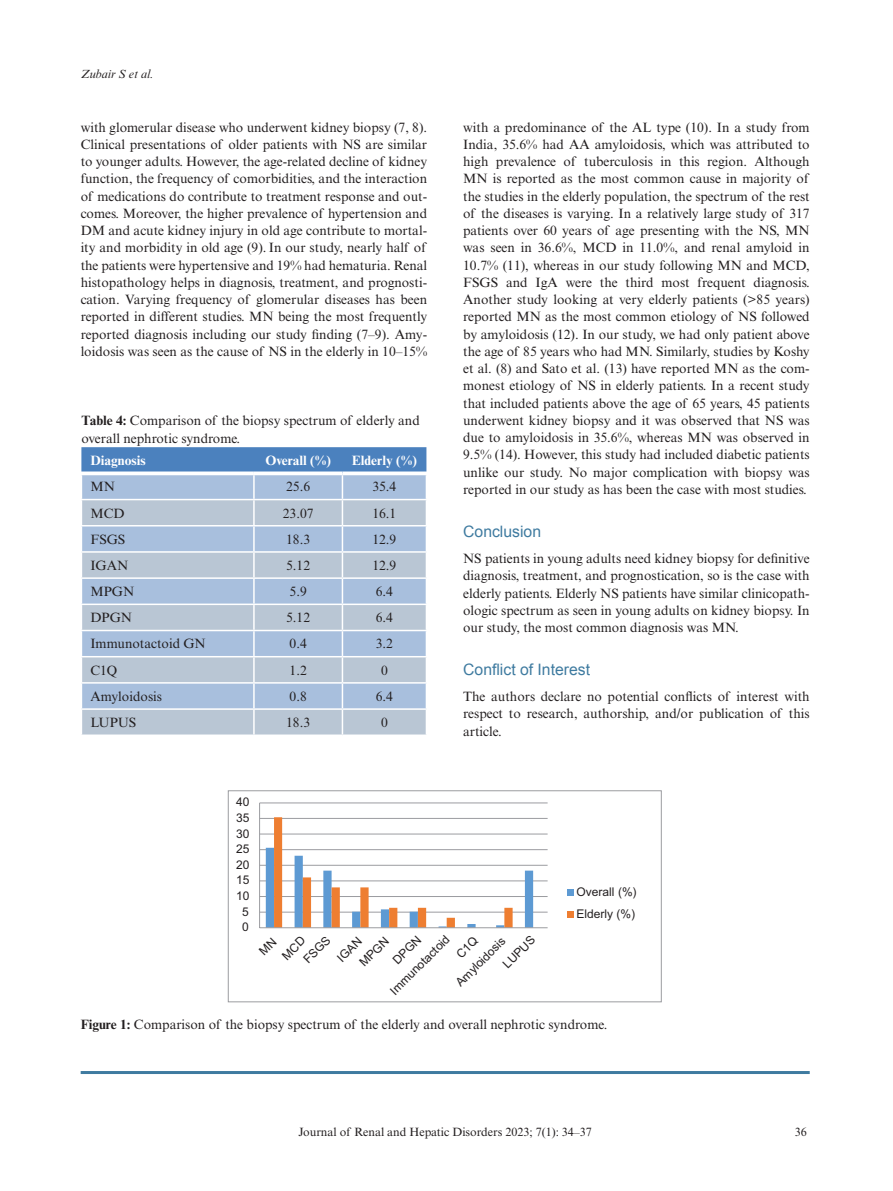
<style>
.page{position:relative;width:893px;height:1191px;background:#fff}
.page>*{position:absolute;margin:0;border:0;box-sizing:border-box;transform-origin:0 0}
.t1{font:15.75px "Arial";color:#3f7ba0}
.TX{font:13.5px/17.2px "Times New Roman MT Std";color:#231f20;text-align:justify}
.TB{font:13.5px "Times New Roman MT Std";color:#231f20}
.FGC{font:13.5px "Times New Roman MT Std";color:#231f20}
.TT{font:13.5px/17.2px "Times New Roman MT Std";color:#231f20}
.TCH{font:700 13.5px "Times New Roman MT Std";color:#fff}
.t2{font:12px/21.8px "Arial";color:#231f20}
.t3{font:12px "Times New Roman MT Std";color:#231f20}
.t4{font:italic 12px "Times New Roman MT Std";color:#231f20}
.s1{font-weight:700}
</style>
<div class="page">
<hr style="left:81px;top:1071px;width:729px;height:3px;background:#3f7ba0">
<svg style="left:81px;top:447px;width:346px;height:287px;background:#adc1d9"></svg>
<hr style="left:260px;top:911px;width:288px;height:1px;background:#9b9ca0">
<hr style="left:260px;top:896px;width:288px;height:1px;background:#9b9ca0">
<hr style="left:260px;top:880px;width:288px;height:1px;background:#9b9ca0">
<hr style="left:260px;top:865px;width:288px;height:1px;background:#9b9ca0">
<hr style="left:260px;top:849px;width:288px;height:1px;background:#9b9ca0">
<hr style="left:260px;top:833px;width:288px;height:1px;background:#9b9ca0">
<hr style="left:260px;top:818px;width:288px;height:1px;background:#9b9ca0">
<hr style="left:260px;top:802px;width:288px;height:1px;background:#9b9ca0">
<svg style="left:266px;top:817px;width:267px;height:110px"></svg>
<hr style="left:259px;top:803px;width:1px;height:124px;background:#9b9ca0">
<hr style="left:260px;top:927px;width:288px;height:1px;background:#9b9ca0">
<div style="left:567px;top:889px;width:6px;height:7px;background:#5d9ad3"></div>
<svg style="left:567px;top:911px;width:6px;height:6px"></svg>
<div style="left:228px;top:790px;width:434px;height:212px;border:1px solid #9b9ca0"></div>
<p class="t4" style="left:81px;top:67px;width:74px">Zubair S et al.</p>
<p class="TX" style="left:81px;top:118px;width:348px">with glomerular disease who underwent kidney biopsy (7, 8).<br>Clinical presentations of older patients with NS are similar to younger adults. However, the age-related decline of kidney function, the frequency of comorbidities, and the interaction of medications do contribute to treatment response and out&shy;comes. Moreover, the higher prevalence of hypertension and DM and acute kidney injury in old age contribute to mortal&shy;ity and morbidity in old age (9). In our study, nearly half of the patients were hypertensive and 19% had hematuria. Renal histopathology helps in diagnosis, treatment, and prognosti&shy;cation. Varying frequency of glomerular diseases has been reported in different studies. MN being the most frequently reported diagnosis including our study finding (7–9). Amy&shy;loidosis was seen as the cause of NS in the elderly in 10–15%</p>
<p class="TT" style="left:81px;top:412px;width:340px"><span class="s1">Table 4:</span> Comparison of the biopsy spectrum of elderly and overall nephrotic syndrome.</p>
<p class="TCH" style="left:90px;top:452px;width:57px">Diagnosis</p>
<p class="TCH" style="left:265px;top:452px;width:67px">Overall (%)</p>
<p class="TCH" style="left:352px;top:452px;width:67px">Elderly (%)</p>
<p class="TB" style="left:90px;top:479px;width:26px">MN</p>
<p class="TB" style="left:286px;top:479px;width:25px">25.6</p>
<p class="TB" style="left:372px;top:479px;width:25px">35.4</p>
<p class="TB" style="left:90px;top:505px;width:36px">MCD</p>
<p class="TB" style="left:283px;top:505px;width:32px">23.07</p>
<p class="TB" style="left:372px;top:505px;width:25px">16.1</p>
<p class="TB" style="left:90px;top:531px;width:37px">FSGS</p>
<p class="TB" style="left:286px;top:531px;width:25px">18.3</p>
<p class="TB" style="left:372px;top:531px;width:25px">12.9</p>
<p class="TB" style="left:90px;top:557px;width:39px">IGAN</p>
<p class="TB" style="left:286px;top:557px;width:25px">5.12</p>
<p class="TB" style="left:372px;top:557px;width:25px">12.9</p>
<p class="TB" style="left:90px;top:583px;width:45px">MPGN</p>
<p class="TB" style="left:290px;top:583px;width:19px">5.9</p>
<p class="TB" style="left:376px;top:583px;width:19px">6.4</p>
<p class="TB" style="left:90px;top:610px;width:43px">DPGN</p>
<p class="TB" style="left:286px;top:610px;width:25px">5.12</p>
<p class="TB" style="left:376px;top:610px;width:19px">6.4</p>
<p class="TB" style="left:90px;top:636px;width:117px">Immunotactoid GN</p>
<p class="TB" style="left:290px;top:636px;width:19px">0.4</p>
<p class="TB" style="left:376px;top:636px;width:19px">3.2</p>
<p class="TB" style="left:90px;top:662px;width:28px">C1Q</p>
<p class="TB" style="left:290px;top:662px;width:19px">1.2</p>
<p class="TB" style="left:381px;top:662px;width:8px">0</p>
<p class="TB" style="left:90px;top:688px;width:73px">Amyloidosis</p>
<p class="TB" style="left:290px;top:688px;width:19px">0.8</p>
<p class="TB" style="left:376px;top:688px;width:19px">6.4</p>
<p class="TB" style="left:90px;top:714px;width:48px">LUPUS</p>
<p class="TB" style="left:286px;top:714px;width:25px">18.3</p>
<p class="TB" style="left:381px;top:714px;width:8px">0</p>
<p class="t2" style="left:236px;top:791px;width:15px">40</p>
<p class="t2" style="left:236px;top:807px;width:15px">35</p>
<p class="t2" style="left:236px;top:822px;width:15px">30</p>
<p class="t2" style="left:236px;top:838px;width:15px">25</p>
<p class="t2" style="left:236px;top:853px;width:15px">20</p>
<p class="t2" style="left:236px;top:869px;width:15px">15</p>
<p class="t2" style="left:236px;top:885px;width:15px">10</p>
<p class="t2" style="left:242px;top:900px;width:8px">5</p>
<p class="t2" style="left:242px;top:916px;width:8px">0</p>
<p class="TX" style="left:463px;top:118px;width:348px">with a predominance of the AL type (10). In a study from India, 35.6% had AA amyloidosis, which was attributed to high prevalence of tuberculosis in this region. Although MN is reported as the most common cause in majority of the studies in the elderly population, the spectrum of the rest of the diseases is varying. In a relatively large study of 317 patients over 60 years of age presenting with the NS, MN was seen in 36.6%, MCD in 11.0%, and renal amyloid in 10.7% (11), whereas in our study following MN and MCD, FSGS and IgA were the third most frequent diagnosis.<br>Another study looking at very elderly patients (&gt;85 years) reported MN as the most common etiology of NS followed by amyloidosis (12). In our study, we had only patient above the age of 85 years who had MN. Similarly, studies by Koshy et al. (8) and Sato et al. (13) have reported MN as the com&shy;monest etiology of NS in elderly patients. In a recent study that included patients above the age of 65 years, 45 patients underwent kidney biopsy and it was observed that NS was due to amyloidosis in 35.6%, whereas MN was observed in 9.5% (14). However, this study had included diabetic patients unlike our study. No major complication with biopsy was reported in our study as has been the case with most studies.</p>
<h1 class="t1" style="left:463px;top:521px;width:79px">Conclusion</h1>
<p class="TX" style="left:463px;top:550px;width:348px">NS patients in young adults need kidney biopsy for definitive diagnosis, treatment, and prognostication, so is the case with elderly patients. Elderly NS patients have similar clinicopath&shy;ologic spectrum as seen in young adults on kidney biopsy. In our study, the most common diagnosis was MN.</p>
<h1 class="t1" style="left:463px;top:659px;width:128px">Conflict of Interest</h1>
<p class="TX" style="left:463px;top:688px;width:348px">The authors declare no potential conflicts of interest with respect to research, authorship, and/or publication of this article.</p>
<p class="t2" style="left:576px;top:881px;width:62px">Overall (%)<br>Elderly (%)</p>
<p class="t2" style="left:384px;top:985px;width:80px;rotate:-45deg">Immunotactoid</p>
<p class="FGC" style="left:81px;top:1016px;width:528px"><span class="s1">Figure 1:</span> Comparison of the biopsy spectrum of the elderly and overall nephrotic syndrome.</p>
<p class="t2" style="left:372px;top:939px;width:36px;text-indent:-25px;rotate:-45deg">MPGN<br>DPGN</p>
<p class="t2" style="left:450px;top:976px;width:66px;rotate:-45deg">Amyloidosis</p>
<p class="t2" style="left:497px;top:958px;width:42px;rotate:-45deg">LUPUS</p>
<p class="t2" style="left:315px;top:935px;width:31px;line-height:23px;text-indent:-25px;rotate:-45deg">FSGS<br>IGAN</p>
<p class="t2" style="left:263px;top:937px;width:29px;line-height:19.6px;text-indent:-13px;rotate:-45deg">MN<br>MCD</p>
<p class="t3" style="left:298px;top:1124px;width:295px">Journal of Renal and Hepatic Disorders 2023; 7(1): 34–37</p>
<p class="t3" style="left:795px;top:1124px;width:13px">36</p>
</div>
